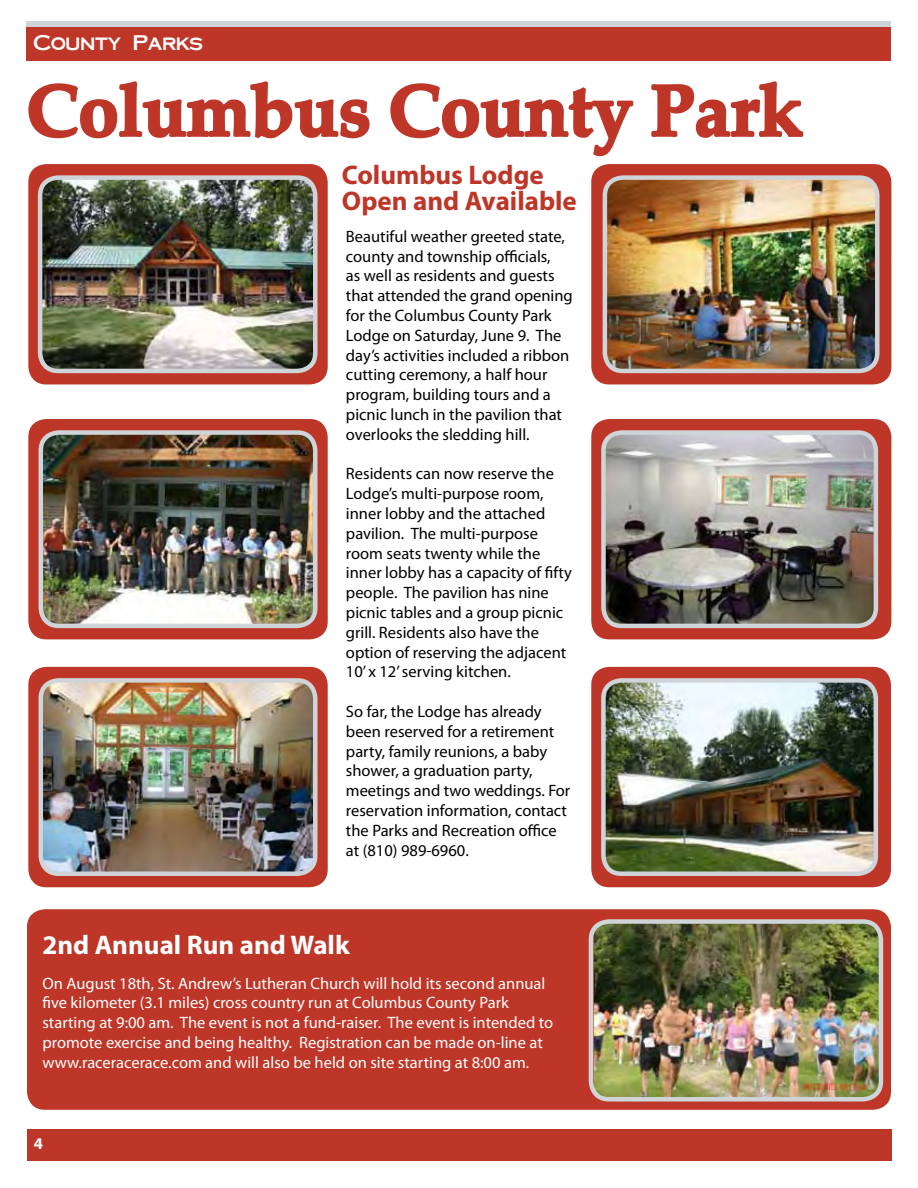
<style>
.page{position:relative;width:918px;height:1188px;background:#fff}
.page>*{position:absolute;margin:0;border:0;box-sizing:border-box;transform-origin:0 0}
.t1{font:700 72px "Palatino Linotype";color:#bd3628}
.t2{font:700 27px/25.5px "Myriad Pro";color:#bd3628}
.t3{font:700 27px "Myriad Pro";color:#fff}
.t4{font:21px "Cornerstone";color:#fff}
.t5{font:16.5px/19.8px "Myriad Pro";color:#000}
.t6{font:16.5px/19.8px "Myriad Pro";color:#fff}
.t7{font:700 16.5px "Myriad Pro";color:#fff}
</style>
<div class="page">
<div style="left:27px;top:25px;width:864px;height:36px;background:#bd3628"></div>
<div style="left:27px;top:1129px;width:864px;height:32px;background:#bd3628"></div>
<div style="left:27px;top:21px;width:864px;height:6px;background:#cfd4d8"></div>
<svg style="left:28px;top:81px;width:342px;height:97px"></svg>
<svg style="left:390px;top:83px;width:244px;height:74px"></svg>
<svg style="left:650px;top:81px;width:156px;height:304px"></svg>
<div style="left:27px;top:909px;width:864px;height:201px;background:#bd3628;border-radius:18px"></div>
<div style="left:591px;top:164px;width:300px;height:220px;background:#bd3628;border-radius:18px"></div>
<img style="left:605px;top:180px;width:270px;height:191px">
<div style="left:603px;top:175px;width:277px;height:198px;border:4px solid #cfd4d8;border-radius:18px"></div>
<div style="left:591px;top:419px;width:300px;height:220px;background:#bd3628;border-radius:18px"></div>
<div style="left:591px;top:667px;width:300px;height:220px;background:#bd3628;border-radius:18px"></div>
<div style="left:28px;top:164px;width:300px;height:220px;background:#bd3628;border-radius:18px"></div>
<div style="left:28px;top:419px;width:300px;height:220px;background:#bd3628;border-radius:18px"></div>
<img style="left:43px;top:180px;width:270px;height:191px">
<div style="left:38px;top:175px;width:280px;height:198px;border:4px solid #cfd4d8;border-radius:18px"></div>
<div style="left:28px;top:667px;width:300px;height:220px;background:#bd3628;border-radius:18px"></div>
<img style="left:41px;top:683px;width:272px;height:191px">
<div style="left:39px;top:678px;width:279px;height:198px;border:4px solid #cfd4d8;border-radius:18px"></div>
<img style="left:41px;top:435px;width:272px;height:191px">
<div style="left:39px;top:430px;width:279px;height:198px;border:4px solid #cfd4d8;border-radius:18px"></div>
<img style="left:606px;top:435px;width:267px;height:188px">
<div style="left:601px;top:430px;width:277px;height:198px;border:4px solid #cfd4d8;border-radius:18px"></div>
<img style="left:606px;top:683px;width:267px;height:188px">
<div style="left:601px;top:678px;width:277px;height:198px;border:4px solid #cfd4d8;border-radius:18px"></div>
<img style="left:594px;top:924px;width:284px;height:173px">
<div style="left:589px;top:919px;width:294px;height:183px;border:4px solid #cfd4d8;border-radius:18px"></div>
<p class="t4" style="left:33px;top:31px;width:171px">County Parks</p>
<h1 class="t1" style="left:27px;top:60px;width:777px">Columbus County Park</h1>
<h2 class="t2" style="left:342px;top:162px;width:237px">Columbus Lodge<br>Open and Available</h2>
<p class="t5" style="left:346px;top:226px;width:228px">Beautiful weather greeted state, county and township officials,<br>as well as residents and guests that attended the grand opening for the Columbus County Park<br>Lodge on Saturday, June 9. The day’s activities included a ribbon cutting ceremony, a half hour program, building tours and a picnic lunch in the pavilion that overlooks the sledding hill.</p>
<p class="t5" style="left:346px;top:464px;width:228px">Residents can now reserve the<br>Lodge’s multi-purpose room, inner lobby and the attached pavilion. The multi-purpose room seats twenty while the inner lobby has a capacity of fifty people. The pavilion has nine picnic tables and a group picnic grill. Residents also have the option of reserving the adjacent<br>10’ x 12’ serving kitchen.</p>
<p class="t5" style="left:346px;top:701px;width:226px">So far, the Lodge has already been reserved for a retirement party, family reunions, a baby shower, a graduation party, meetings and two weddings. For reservation information, contact the Parks and Recreation office at (810) 989-6960.</p>
<h2 class="t3" style="left:42px;top:928px;width:309px">2nd Annual Run and Walk</h2>
<p class="t6" style="left:42px;top:973px;width:512px">On August 18th, St. Andrew’s Lutheran Church will hold its second annual five kilometer (3.1 miles) cross country run at Columbus County Park starting at 9:00 am. The event is not a fund-raiser. The event is intended to promote exercise and being healthy. Registration can be made on-line at www.raceracerace.com and will also be held on site starting at 8:00 am.</p>
<p class="t7" style="left:34px;top:1133px;width:11px">4</p>
</div>
